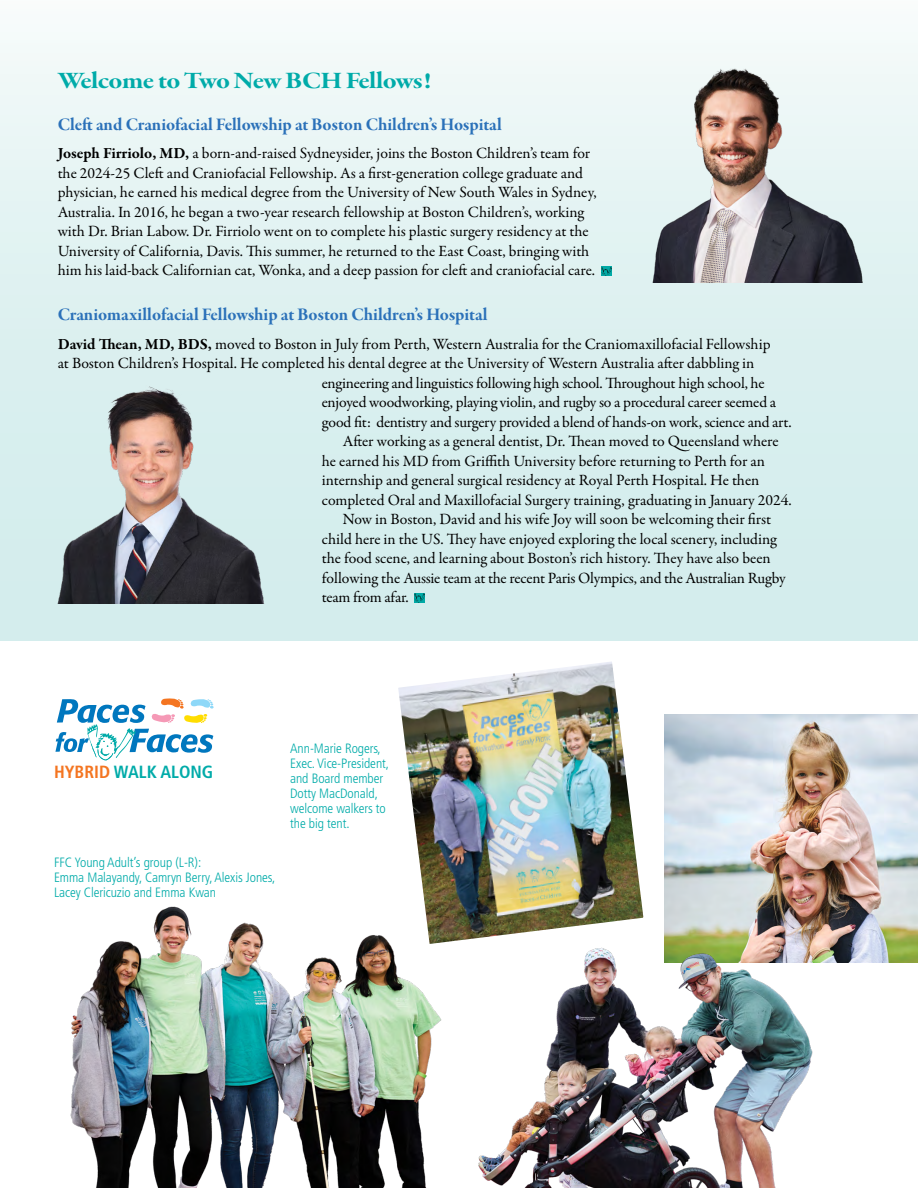
<style>
.page{position:relative;width:918px;height:1188px;background:#fff}
.page>*{position:absolute;margin:0;border:0;box-sizing:border-box;transform-origin:0 0}
.t1{font:24px "Garamond Premr Pro Bd Subh";letter-spacing:-.025em;color:#00aba9;scale:1.15 1}
.t2{font:18px "Garamond Premr Pro Bd Subh";color:#2b71b9}
.t3{font:700 condensed 17.7px "Frutiger LT Std";color:#00aba9}
.t4{font:15.75px/19.5px "Garamond Premr Pro";letter-spacing:-.005em;color:#000}
.t5{font:300 condensed 13.5px/15px "Frutiger LT Std";letter-spacing:-.005em;color:#00aba9}
.s1{font-weight:700}
.s2{color:#f47521}
</style>
<div class="page">
<div style="left:0;top:0;width:918px;height:640px;background:linear-gradient(to bottom,#f2f9f8,#ceeaea)"></div>
<svg style="left:601px;top:267px;width:10px;height:8px"></svg>
<svg style="left:414px;top:594px;width:10px;height:8px"></svg>
<img style="left:54px;top:383px;width:246px;height:221px">
<img style="left:627px;top:61px;width:236px;height:221px">
<img style="left:664px;top:714px;width:254px;height:249px">
<img style="left:398px;top:662px;width:245px;height:245px">
<img style="left:70px;top:890px;width:423px;height:298px">
<img style="left:476px;top:907px;width:401px;height:281px">
<svg style="left:55px;top:699px;width:159px;height:62px"></svg>
<h1 class="t1" style="left:58px;top:66px;width:327px">Welcome to Two New BCH Fellows!</h1>
<p class="t2" style="left:58px;top:114px;width:446px">Cleft and Craniofacial Fellowship at Boston Children’s Hospital</p>
<p class="t4" style="left:58px;top:144px;width:540px"><span class="s1">Joseph Firriolo, MD,</span> a born-and-raised Sydneysider, joins the Boston Children’s team for the 2024-25 Cleft and Craniofacial Fellowship. As a first-generation college graduate and physician, he earned his medical degree from the University of New South Wales in Sydney, Australia. In 2016, he began a two-year research fellowship at Boston Children’s, working with Dr. Brian Labow. Dr. Firriolo went on to complete his plastic surgery residency at the University of California, Davis. This summer, he returned to the East Coast, bringing with him his laid-back Californian cat, Wonka, and a deep passion for cleft and craniofacial care.</p>
<p class="t2" style="left:58px;top:304px;width:431px">Craniomaxillofacial Fellowship at Boston Children’s Hospital</p>
<p class="t4" style="left:58px;top:334px;width:714px"><span class="s1">David Thean, MD, BDS,</span> moved to Boston in July from Perth, Western Australia for the Craniomaxillofacial Fellowship</p>
<p class="t4" style="left:58px;top:354px;width:698px">at Boston Children’s Hospital. He completed his dental degree at the University of Western Australia after dabbling in</p>
<p class="t4" style="left:322px;top:373px;width:444px">engineering and linguistics following high school. Throughout high school, he</p>
<p class="t4" style="left:322px;top:393px;width:456px">enjoyed woodworking, playing violin, and rugby so a procedural career seemed a</p>
<p class="t4" style="left:322px;top:412px;width:471px">good fit: dentistry and surgery provided a blend of hands-on work, science and art.</p>
<p class="t4" style="left:343px;top:432px;width:437px">After working as a general dentist, Dr. Thean moved to Queensland where</p>
<p class="t4" style="left:322px;top:451px;width:445px">he earned his MD from Griffith University before returning to Perth for an</p>
<p class="t4" style="left:322px;top:471px;width:439px">internship and general surgical residency at Royal Perth Hospital. He then</p>
<p class="t4" style="left:322px;top:490px;width:471px">completed Oral and Maxillofacial Surgery training, graduating in January 2024.</p>
<p class="t4" style="left:343px;top:510px;width:430px">Now in Boston, David and his wife Joy will soon be welcoming their first</p>
<p class="t4" style="left:322px;top:529px;width:456px">child here in the US. They have enjoyed exploring the local scenery, including</p>
<p class="t4" style="left:322px;top:549px;width:450px">the food scene, and learning about Boston’s rich history. They have also been</p>
<p class="t4" style="left:322px;top:568px;width:465px">following the Aussie team at the recent Paris Olympics, and the Australian Rugby</p>
<p class="t4" style="left:322px;top:588px;width:88px">team from afar.</p>
<p class="t3" style="left:54px;top:761px;width:161px"><span class="s2">HYBRID</span> WALK ALONG</p>
<p class="t5" style="left:54px;top:855px;width:223px">FFC Young Adult’s group (L-R):<br>Emma Malayandy, Camryn Berry, Alexis Jones,<br>Lacey Clericuzio and Emma Kwan</p>
<p class="t5" style="left:290px;top:741px;width:100px">Ann-Marie Rogers,<br>Exec. Vice-President, and Board member<br>Dotty MacDonald, welcome walkers to the big tent.</p>
</div>
